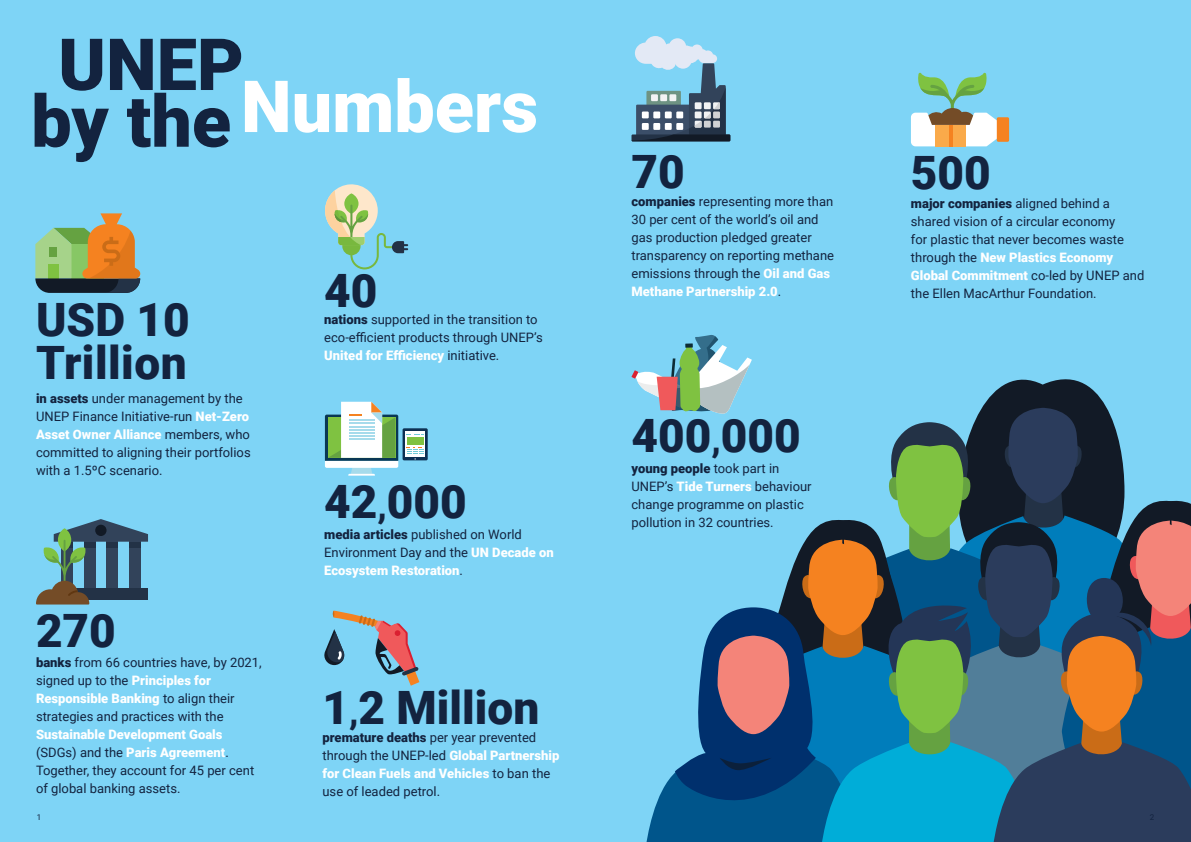
<style>
.page{position:relative;width:1191px;height:842px;background:#7ed4f6}
.page>*{position:absolute;margin:0;border:0;box-sizing:border-box;transform-origin:0 0}
.t1{font:900 72px "Roboto";color:#13233f}
.t2{font:900 72px "Roboto";color:#fff}
.t3{font:900 46px "Roboto";color:#13233f}
.t4{font:13px/18px "Roboto";color:#13233f}
.t5{font:8px "Roboto";color:#13233f}
.s1{font-weight:900}
.s2{font-weight:900;color:#fff}
.s3{font-size:35px}
</style>
<div class="page">
<svg style="left:35px;top:213px;width:105px;height:80px"></svg>
<svg style="left:324px;top:611px;width:95px;height:75px"></svg>
<svg style="left:631px;top:335px;width:560px;height:507px"></svg>
<svg style="left:325px;top:402px;width:73px;height:74px"></svg>
<div style="left:402px;top:428px;width:26px;height:32px;background:#0d3053;border-radius:2px"></div>
<svg style="left:405px;top:431px;width:20px;height:26px"></svg>
<svg style="left:407px;top:434px;width:16px;height:26px"></svg>
<div style="left:996px;top:117px;width:13px;height:25px;background:#f58220;border-radius:2px"></div>
<svg style="left:911px;top:73px;width:89px;height:73px"></svg>
<svg style="left:325px;top:184px;width:83px;height:85px"></svg>
<svg style="left:631px;top:36px;width:99px;height:105px"></svg>
<svg style="left:36px;top:519px;width:112px;height:85px"></svg>
<p class="t1" style="left:58px;top:14px;width:187px">UNEP</p>
<p class="t1" style="left:31px;top:71px;width:201px">by the</p>
<p class="t2" style="left:241px;top:56px;width:299px">Numbers</p>
<p class="t3" style="left:36px;top:287px;width:155px">USD 10</p>
<p class="t3" style="left:36px;top:330px;width:152px">Trillion</p>
<p class="t4" style="left:36px;top:389px;width:216px"><span class="s1">in assets</span> under management by the UNEP Finance Initiative-run <span class="s2">Net-Zero Asset Owner Alliance</span> members, who committed to aligning their portfolios with a 1.5ºC scenario.</p>
<p class="t3" style="left:36px;top:598px;width:81px">270</p>
<p class="t4" style="left:36px;top:653px;width:227px"><span class="s1">banks</span> from 66 countries have, by 2021, signed up to the <span class="s2">Principles for Responsible Banking</span> to align their strategies and practices with the <span class="s2">Sustainable Development Goals </span>(SDGs) and the <span class="s2">Paris Agreement</span>.<br>Together, they account for 45 per cent of global banking assets.</p>
<p class="t3" style="left:324px;top:258px;width:55px">40</p>
<p class="t4" style="left:324px;top:310px;width:220px"><span class="s1">nations</span> supported in the transition to eco-efficient products through UNEP’s<br><span class="s2">United for Efficiency</span> initiative.</p>
<p class="t3" style="left:324px;top:469px;width:144px">42<span class="s3">,</span>000</p>
<p class="t4" style="left:324px;top:524px;width:231px"><span class="s1">media articles</span> published on World<br>Environment Day and the <span class="s2">UN Decade on<br>Ecosystem Restoration</span>.</p>
<p class="t3" style="left:322px;top:675px;width:218px">1<span class="s3">,</span>2 Million</p>
<p class="t4" style="left:322px;top:728px;width:238px"><span class="s1">premature deaths</span> per year prevented through the UNEP-led <span class="s2">Global Partnership for Clean Fuels and Vehicles</span> to ban the use of leaded petrol.</p>
<p class="t3" style="left:631px;top:140px;width:55px">70</p>
<p class="t4" style="left:631px;top:192px;width:204px"><span class="s1">companies</span> representing more than<br>30 per cent of the world’s oil and gas production pledged greater transparency on reporting methane emissions through the <span class="s2">Oil and Gas<br>Methane Partnership 2.0</span>.</p>
<p class="t3" style="left:631px;top:403px;width:171px">400<span class="s3">,</span>000</p>
<p class="t4" style="left:631px;top:459px;width:182px"><span class="s1">young people</span> took part in<br>UNEP’s <span class="s2">Tide Turners</span> behaviour change programme on plastic pollution in 32 countries.</p>
<p class="t3" style="left:911px;top:141px;width:81px">500</p>
<p class="t4" style="left:911px;top:193px;width:235px"><span class="s1">major companies</span> aligned behind a shared vision of a circular economy<br>for plastic that never becomes waste through the <span class="s2">New Plastics Economy Global Commitment</span> co-led by UNEP and the Ellen MacArthur Foundation.</p>
<p class="t5" style="left:37px;top:811px;width:6px">1</p>
<p class="t5" style="left:1149px;top:811px;width:6px">2</p>
</div>
